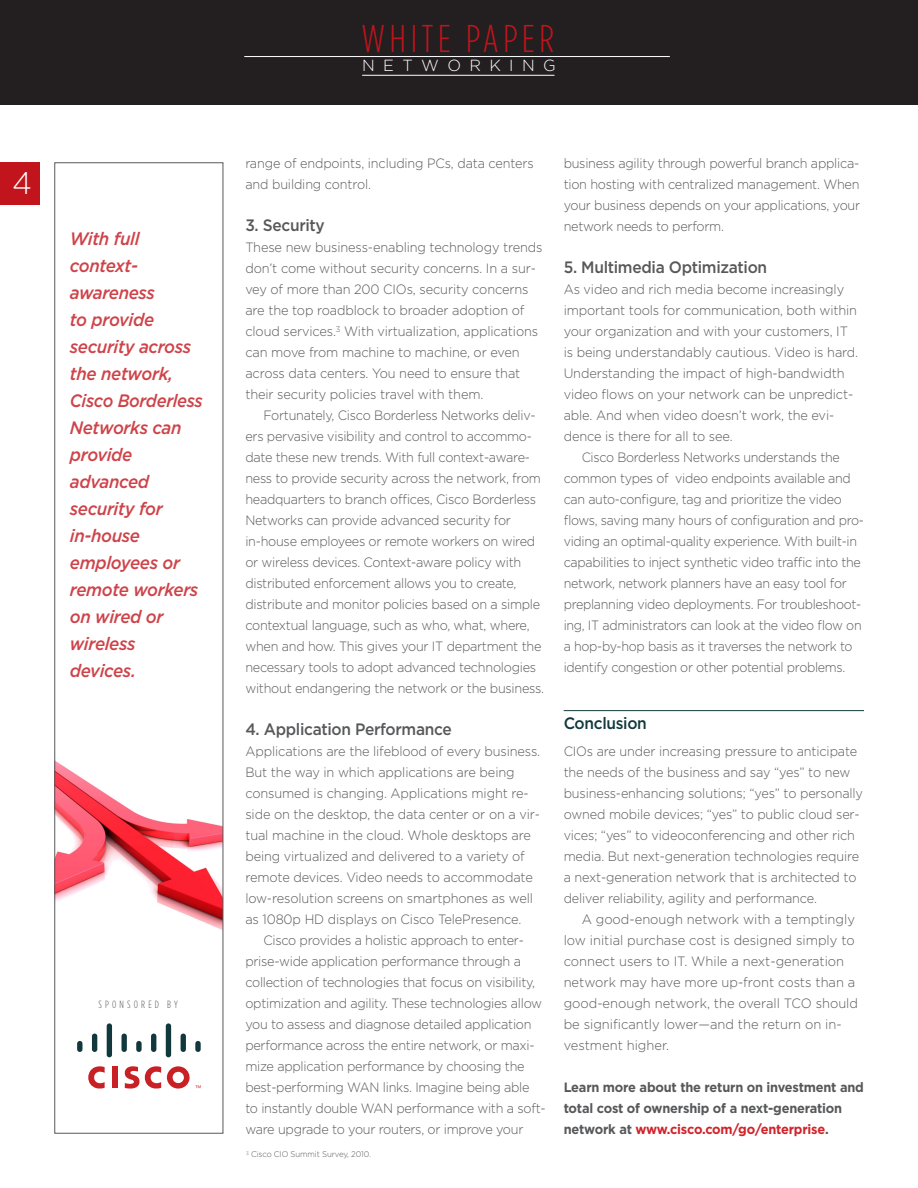
<style>
.page{position:relative;width:918px;height:1188px;background:#fff}
.page>*{position:absolute;margin:0;border:0;box-sizing:border-box;transform-origin:0 0}
.t1{font:300 38.7px "Gotham Condensed";letter-spacing:.12em;color:#c2141c}
.t2{font:300 31.2px "Gotham";color:#fff;scale:.96 1}
.t3{font:italic 500 18px/27px "Gotham";letter-spacing:-.02em;color:#ce4349;scale:.94 1}
.t4{font:500 16.5px "Gotham";letter-spacing:-.02em;color:#57585a;scale:.94 1}
.Subhead{font:500 16.5px "Gotham";letter-spacing:-.02em;color:#11383c;scale:.94 1}
.t5{font:300 16.05px "Gotham";color:#fff}
.t6{font:300 13.5px/21px "Gotham";letter-spacing:-.02em;color:#57585a;scale:.94 1}
.t7{font:300 13.5px/21px "Gotham";letter-spacing:-.02em;color:#57585a;scale:.95 1}
.t8{font:300 13.5px/21px "Gotham";letter-spacing:-.02em;color:#57585a;scale:.93 1}
.t9{font:300 13.5px/21px "Gotham";color:#57585a;scale:.96 1}
.t10{font:700 13.5px/21px "Gotham";letter-spacing:-.015em;color:#57585a;scale:.95 1}
.t11{font:300 10.5px "Gotham Condensed";letter-spacing:.3em;color:#57585a}
.t12{font:300 8.25px "Gotham";letter-spacing:-.01em;color:#57585a;scale:.95 1}
.s1{color:#d1232a}
</style>
<div class="page">
<div style="left:0;top:0;width:918px;height:104px;background:#231f20"></div>
<hr style="left:362px;top:75px;width:192px;height:1px;background:#fff">
<hr style="left:564px;top:710px;width:300px;height:1px;background:#11383c">
<hr style="left:244px;top:56px;width:426px;height:1px;background:#fff">
<img style="left:56px;top:761px;width:165px;height:169px">
<div style="left:54px;top:162px;width:169px;height:972px;border:1px solid #57585a"></div>
<svg style="left:88px;top:1066px;width:17px;height:23px"></svg>
<div style="left:112px;top:1067px;width:5px;height:21px;background:#c92026"></div>
<svg style="left:77px;top:1041px;width:5px;height:11px"></svg>
<svg style="left:92px;top:1034px;width:5px;height:18px"></svg>
<svg style="left:107px;top:1023px;width:5px;height:34px"></svg>
<svg style="left:122px;top:1034px;width:5px;height:18px"></svg>
<svg style="left:136px;top:1041px;width:6px;height:11px"></svg>
<svg style="left:151px;top:1034px;width:5px;height:18px"></svg>
<svg style="left:166px;top:1023px;width:5px;height:34px"></svg>
<svg style="left:181px;top:1034px;width:5px;height:18px"></svg>
<svg style="left:195px;top:1041px;width:6px;height:11px"></svg>
<svg style="left:125px;top:1066px;width:36px;height:23px"></svg>
<svg style="left:167px;top:1066px;width:34px;height:23px"></svg>
<div style="left:0;top:162px;width:40px;height:43px;background:#c2141c"></div>
<p class="t2" style="left:12px;top:166px;width:22px">4</p>
<p class="t3" style="left:70px;top:225px;width:143px">With full context&shy;awareness<br>to provide security across the network,<br>Cisco Borderless<br>Networks can provide advanced security for in-house employees or remote workers on wired or wireless devices.</p>
<p class="t11" style="left:99px;top:999px;width:81px">SPONSORED BY</p>
<p class="t1" style="left:362px;top:18px;width:194px">WHITE PAPER</p>
<p class="t5" style="left:362px;top:57px;width:195px">N E T W O R K I N G</p>
<p class="t6" style="left:245px;top:153px;width:308px">range of endpoints, including PCs, data centers and building control.</p>
<p class="t4" style="left:245px;top:216px;width:86px">3. Security</p>
<p class="t7" style="left:245px;top:237px;width:314px">These new business-enabling technology trends don’t come without security concerns. In a sur&shy;vey of more than 200 CIOs, security concerns are the top roadblock to broader adoption of cloud services.<sup>3</sup> With virtualization, applications can move from machine to machine, or even across data centers. You need to ensure that their security policies travel with them.</p>
<p class="t6" style="left:245px;top:405px;width:319px;text-indent:18px">Fortunately, Cisco Borderless Networks deliv&shy;ers pervasive visibility and control to accommo&shy;date these new trends. With full context-aware&shy;ness to provide security across the network, from headquarters to branch offices, Cisco Borderless Networks can provide advanced security for in-house employees or remote workers on wired or wireless devices. Context-aware policy with distributed enforcement allows you to create, distribute and monitor policies based on a simple contextual language, such as who, what, where, when and how. This gives your IT department the necessary tools to adopt advanced technologies without endangering the network or the business.</p>
<p class="t4" style="left:245px;top:720px;width:221px">4. Application Performance</p>
<p class="t7" style="left:245px;top:741px;width:312px">Applications are the lifeblood of every business.<br>But the way in which applications are being consumed is changing. Applications might re&shy;side on the desktop, the data center or on a vir&shy;tual machine in the cloud. Whole desktops are being virtualized and delivered to a variety of remote devices. Video needs to accommodate low-resolution screens on smartphones as well as 1080p HD displays on Cisco TelePresence.</p>
<p class="t6" style="left:245px;top:930px;width:321px;text-indent:18px">Cisco provides a holistic approach to enter&shy;prise-wide application performance through a collection of technologies that focus on visibility, optimization and agility. These technologies allow you to assess and diagnose detailed application performance across the entire network, or maxi&shy;mize application performance by choosing the best-performing WAN links. Imagine being able to instantly double WAN performance with a soft&shy;ware upgrade to your routers, or improve your</p>
<p class="t12" style="left:246px;top:1150px;width:133px"><sup>3</sup> Cisco CIO Summit Survey, 2010.</p>
<p class="t6" style="left:564px;top:153px;width:317px;text-align:justify">business agility through powerful branch applica&shy;tion hosting with centralized management. When your business depends on your applications, your network needs to perform.</p>
<p class="t4" style="left:564px;top:258px;width:218px">5. Multimedia Optimization</p>
<p class="t7" style="left:564px;top:279px;width:312px">As video and rich media become increasingly important tools for communication, both within your organization and with your customers, IT is being understandably cautious. Video is hard.<br>Understanding the impact of high-bandwidth video flows on your network can be unpredict&shy;able. And when video doesn’t work, the evi&shy;dence is there for all to see.</p>
<p class="t8" style="left:564px;top:447px;width:324px;text-indent:18px">Cisco Borderless Networks understands the common types of video endpoints available and can auto-configure, tag and prioritize the video flows, saving many hours of configuration and pro&shy;viding an optimal-quality experience. With built-in capabilities to inject synthetic video traffic into the network, network planners have an easy tool for preplanning video deployments. For troubleshoot&shy;ing, IT administrators can look at the video flow on a hop-by-hop basis as it traverses the network to identify congestion or other potential problems.</p>
<p class="Subhead" style="left:564px;top:714px;width:90px">Conclusion</p>
<p class="t6" style="left:564px;top:741px;width:320px">CIOs are under increasing pressure to anticipate the needs of the business and say “yes” to new business-enhancing solutions; “yes” to personally owned mobile devices; “yes” to public cloud ser&shy;vices; “yes” to videoconferencing and other rich media. But next-generation technologies require a next-generation network that is architected to deliver reliability, agility and performance.</p>
<p class="t9" style="left:564px;top:909px;width:308px;text-indent:18px">A good-enough network with a temptingly low initial purchase cost is designed simply to connect users to IT. While a next-generation network may have more up-front costs than a good-enough network, the overall TCO should be significantly lower—and the return on in&shy;vestment higher.</p>
<p class="t10" style="left:564px;top:1076px;width:318px">Learn more about the return on investment and total cost of ownership of a next-generation network at <span class="s1">www.cisco.com/go/enterprise</span>.</p>
</div>
